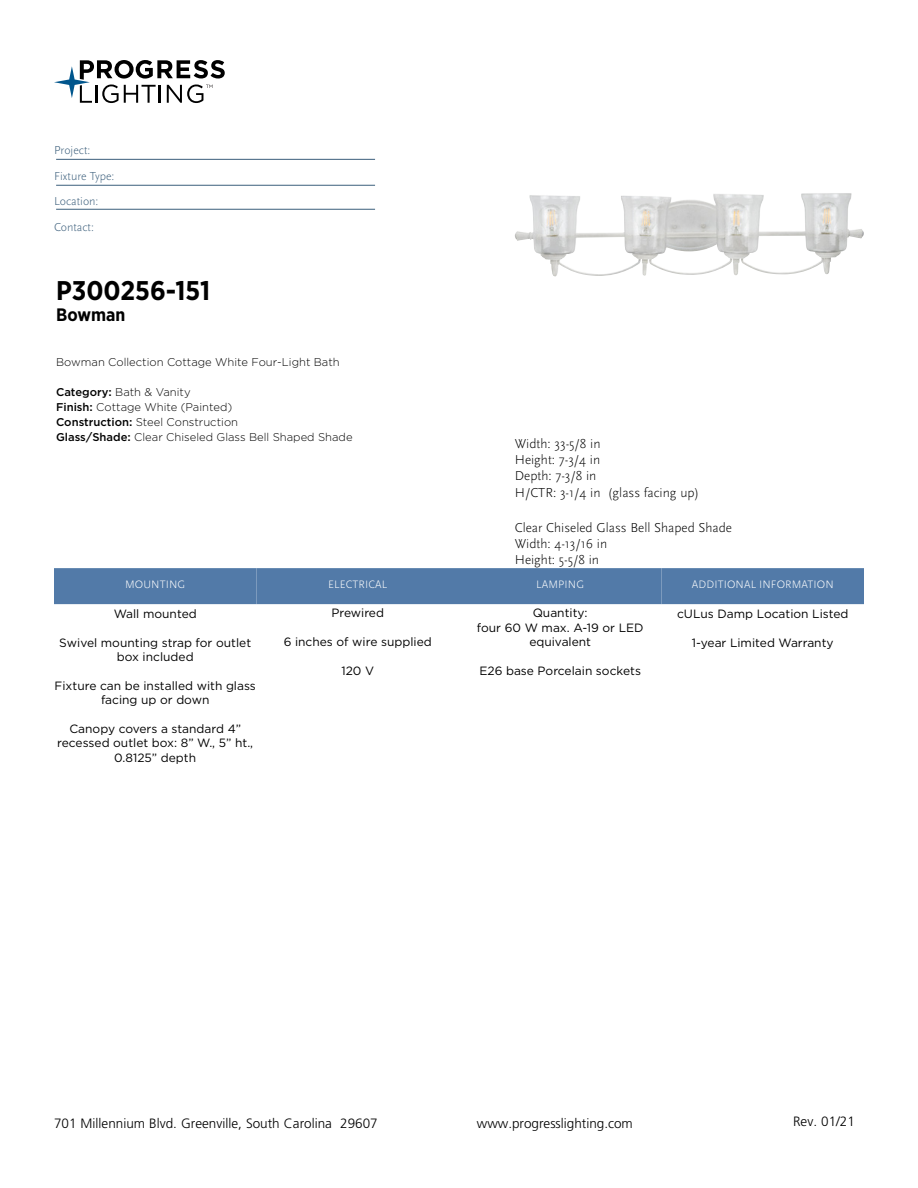
<style>
.page{position:relative;width:918px;height:1188px;background:#fff}
.page>*{position:absolute;margin:0;border:0;box-sizing:border-box;transform-origin:0 0}
.t1{font:700 27px "Gotham Narrow";color:#000}
.t2{font:700 18px "Gotham Narrow";color:#000}
.t3{font:300 13.5px/16.2px "Scala Sans Pro";color:#000}
.t4{font:300 13.5px "Frutiger LT Std";color:#000}
.t5{font:12px/14.4px "Gotham";color:#000;text-align:center}
.t6{font:300 12px/25.5px "Scala Sans Pro";color:#3b5e7b}
.t7{font:300 11.25px/15px "Gotham";color:#000}
.t8{font:300 11.25px "Scala Sans Pro";letter-spacing:.01em;color:#fff}
.s1{font-weight:500}
</style>
<div class="page">
<svg style="left:54px;top:60px;width:171px;height:43px"></svg>
<hr style="left:56px;top:159px;width:319px;height:1px;background:#3b5e7b">
<hr style="left:56px;top:185px;width:319px;height:1px;background:#3b5e7b">
<hr style="left:56px;top:209px;width:319px;height:1px;background:#3b5e7b">
<img style="left:515px;top:193px;width:325px;height:84px">
<div style="left:54px;top:568px;width:202px;height:36px;background:#527aa8"></div>
<div style="left:256px;top:568px;width:203px;height:36px;background:#527aa8"></div>
<div style="left:459px;top:568px;width:203px;height:36px;background:#527aa8"></div>
<div style="left:662px;top:568px;width:202px;height:36px;background:#527aa8"></div>
<p class="t6" style="left:54px;top:138px;width:62px">Project:<br>Fixture Type:<br>Location:<br>Contact:</p>
<h1 class="t1" style="left:56px;top:273px;width:156px">P300256-151</h1>
<h2 class="t2" style="left:56px;top:303px;width:71px">Bowman</h2>
<p class="t7" style="left:56px;top:354px;width:285px">Bowman Collection Cottage White Four-Light Bath</p>
<p class="t7" style="left:56px;top:384px;width:298px"><span class="s1">Category:</span> Bath &amp; Vanity<br><span class="s1">Finish:</span> Cottage White (Painted)<br><span class="s1">Construction:</span> Steel Construction<br><span class="s1">Glass/Shade:</span> Clear Chiseled Glass Bell Shaped Shade</p>
<p class="t8" style="left:125px;top:578px;width:62px">MOUNTING</p>
<p class="t5" style="left:114px;top:606px;width:84px">Wall mounted</p>
<p class="t5" style="left:59px;top:635px;width:193px">Swivel mounting strap for outlet box included</p>
<p class="t5" style="left:55px;top:678px;width:203px">Fixture can be installed with glass facing up or down</p>
<p class="t5" style="left:57px;top:721px;width:197px">Canopy covers a standard 4” recessed outlet box: 8” W., 5” ht.,<br>0.8125” depth</p>
<p class="t8" style="left:328px;top:578px;width:61px">ELECTRICAL</p>
<p class="t5" style="left:331px;top:605px;width:54px">Prewired</p>
<p class="t5" style="left:284px;top:634px;width:150px">6 inches of wire supplied</p>
<p class="t5" style="left:341px;top:663px;width:34px">120 V</p>
<p class="t3" style="left:515px;top:436px;width:186px">Width: 33-5/8 in<br>Height: 7-3/4 in<br>Depth: 7-3/8 in<br>H/CTR: 3-1/4 in (glass facing up)</p>
<p class="t3" style="left:515px;top:519px;width:219px">Clear Chiseled Glass Bell Shaped Shade<br>Width: 4-13/16 in<br>Height: 5-5/8 in</p>
<p class="t8" style="left:536px;top:578px;width:49px">LAMPING</p>
<p class="t5" style="left:477px;top:605px;width:168px">Quantity:<br>four 60 W max. A-19 or LED equivalent</p>
<p class="t5" style="left:479px;top:663px;width:163px">E26 base Porcelain sockets</p>
<p class="t8" style="left:692px;top:578px;width:143px">ADDITIONAL INFORMATION</p>
<p class="t5" style="left:677px;top:606px;width:173px">cULus Damp Location Listed</p>
<p class="t5" style="left:692px;top:635px;width:143px">1-year Limited Warranty</p>
<p class="t4" style="left:54px;top:1115px;width:325px">701 Millennium Blvd. Greenville, South Carolina 29607</p>
<p class="t4" style="left:477px;top:1115px;width:158px">www.progresslighting.com</p>
<p class="t4" style="left:793px;top:1114px;width:63px">Rev. 01/21</p>
</div>
